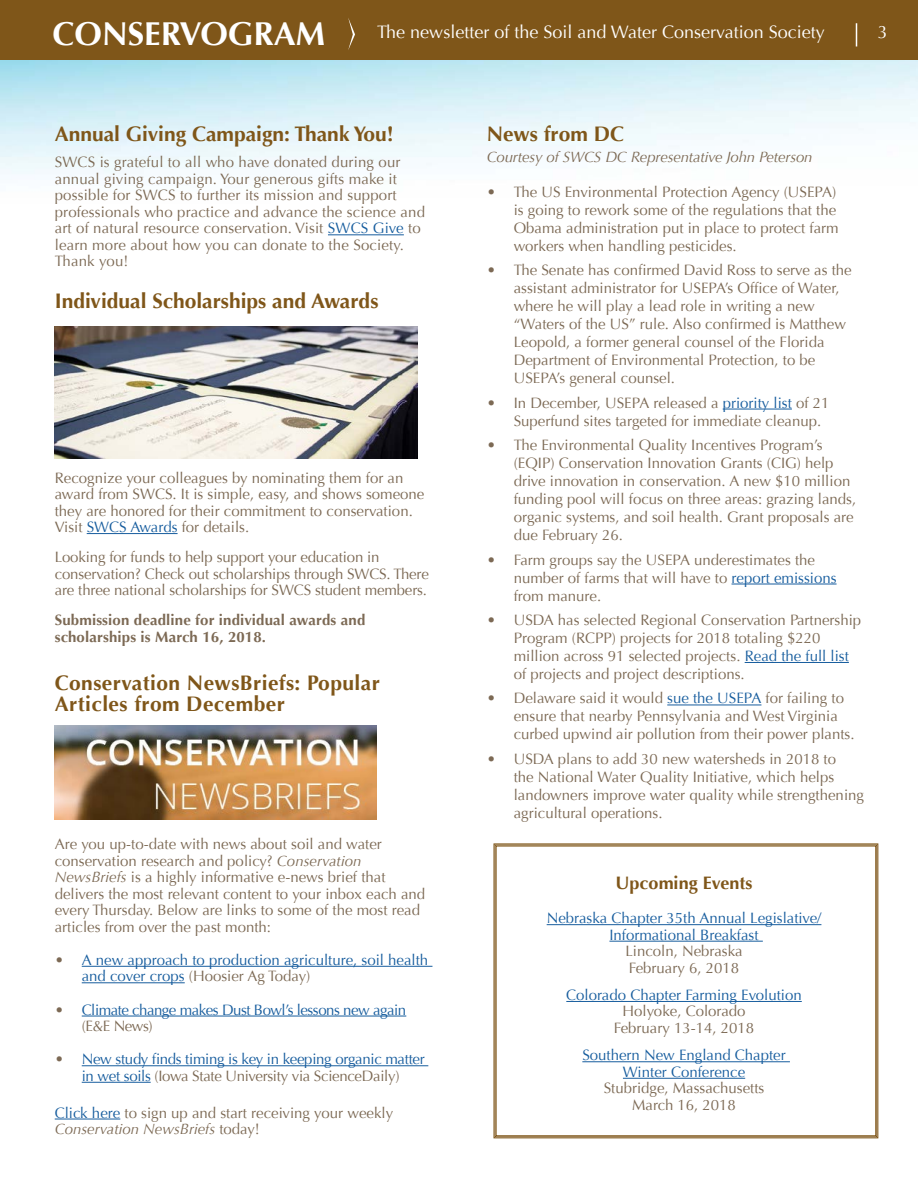
<style>
.page{position:relative;width:918px;height:1188px;background:#fff}
.page>*{position:absolute;margin:0;border:0;box-sizing:border-box;transform-origin:0 0}
.t1{font:700 33px "Optima";color:#fff}
.body{font:700 21px "Optima";color:#7f5619}
.body-2{font:700 21px/21px "Optima";letter-spacing:.02em;color:#7f5619}
.t2{font:18px "Optima";color:#fff}
.article_title{font:700 18px "Optima";color:#7f5619}
.body-3{font:15px/18px "Optima";color:#7c6954}
.article_title-2{font:15px/16.5px "Optima";color:#175d9e;text-align:center}
.article_title-3{font:15px/16.5px "Optima";color:#7c6954;text-align:center}
.article_title-4{font:15px/16.5px "Optima";letter-spacing:-.02em;color:#175d9e;text-align:center}
.body-4{font:700 15px/16.5px "Optima";letter-spacing:.01em;color:#7c6954}
.article_title-5{font:15px/16.5px "Optima";letter-spacing:-.03em;color:#175d9e}
.body-5{font:italic 15px "Optima";letter-spacing:-.01em;color:#7c6954}
.s1{color:#175d9e}
.s2{font-style:italic}
.s3{color:#7c6954}
</style>
<div class="page">
<img style="left:0;top:59px;width:918px;height:271px">
<div style="left:0;top:0;width:918px;height:59px;background:#7f5619"></div>
<svg style="left:348px;top:18px;width:7px;height:32px"></svg>
<svg style="left:856px;top:23px;width:1px;height:23px"></svg>
<hr style="left:328px;top:234px;width:76px;height:1px;background:#175d9e">
<hr style="left:87px;top:533px;width:91px;height:1px;background:#175d9e">
<hr style="left:82px;top:966px;width:350px;height:1px;background:#175d9e">
<hr style="left:82px;top:982px;width:103px;height:1px;background:#175d9e">
<hr style="left:82px;top:1016px;width:324px;height:1px;background:#175d9e">
<hr style="left:82px;top:1065px;width:346px;height:1px;background:#175d9e">
<hr style="left:82px;top:1082px;width:69px;height:1px;background:#175d9e">
<hr style="left:55px;top:1119px;width:65px;height:1px;background:#175d9e">
<hr style="left:723px;top:409px;width:69px;height:1px;background:#175d9e">
<hr style="left:732px;top:584px;width:105px;height:1px;background:#175d9e">
<hr style="left:745px;top:662px;width:104px;height:1px;background:#175d9e">
<hr style="left:667px;top:705px;width:94px;height:1px;background:#175d9e">
<img style="left:55px;top:326px;width:363px;height:133px">
<img style="left:55px;top:726px;width:321px;height:94px">
<svg style="left:493px;top:843px;width:386px;height:296px"></svg>
<div style="left:496px;top:846px;width:380px;height:290px;border:1px solid #7f5619"></div>
<h1 class="t1" style="left:52px;top:14px;width:274px">CONSERVOGRAM</h1>
<p class="t2" style="left:377px;top:22px;width:449px">The newsletter of the Soil and Water Conservation Society</p>
<p class="t2" style="left:878px;top:22px;width:12px">3</p>
<p class="body" style="left:55px;top:121px;width:341px">Annual Giving Campaign: Thank You!</p>
<p class="body-3" style="left:55px;top:154px;width:372px;line-height:16.5px">SWCS is grateful to all who have donated during our annual giving campaign. Your generous gifts make it possible for SWCS to further its mission and support professionals who practice and advance the science and art of natural resource conservation. Visit <span class="s1">SWCS Give</span> to learn more about how you can donate to the Society.<br>Thank you!</p>
<p class="body" style="left:55px;top:288px;width:325px">Individual Scholarships and Awards</p>
<p class="body-3" style="left:55px;top:469px;width:371px;line-height:16.5px">Recognize your colleagues by nominating them for an award from SWCS. It is simple, easy, and shows someone they are honored for their commitment to conservation.<br>Visit <span class="s1">SWCS Awards</span> for details.</p>
<p class="body-3" style="left:55px;top:549px;width:376px;line-height:16.5px">Looking for funds to help support your education in conservation? Check out scholarships through SWCS. There are three national scholarships for SWCS student members.</p>
<p class="body-4" style="left:55px;top:612px;width:312px">Submission deadline for individual awards and scholarships is March 16, 2018.</p>
<p class="body-2" style="left:55px;top:672px;width:327px">Conservation NewsBriefs: Popular<br>Articles from December</p>
<p class="body-3" style="left:55px;top:836px;width:372px;line-height:16.5px">Are you up-to-date with news about soil and water conservation research and policy? <span class="s2">Conservation NewsBriefs</span> is a highly informative e-news brief that delivers the most relevant content to your inbox each and every Thursday. Below are links to some of the most read articles from over the past month:</p>
<p class="article_title-2" style="left:82px;top:952px;width:348px;text-align:left;text-indent:-27px"><span class="s3">•</span> A new approach to production agriculture, soil health and cover crops <span class="s3">(Hoosier Ag Today)</span></p>
<p class="article_title-5" style="left:82px;top:1001px;width:326px;text-indent:-27px"><span class="s3">•</span> Climate change makes Dust Bowl’s lessons new again <span class="s3">(E&amp;E News)</span></p>
<p class="article_title-4" style="left:55px;top:1051px;width:372px"><span class="s3">•</span> New study finds timing is key in keeping organic matter in wet soils <span class="s3">(Iowa State University via ScienceDaily)</span></p>
<p class="body-3" style="left:55px;top:1104px;width:340px;line-height:16.5px"><span class="s1">Click here</span> to sign up and start receiving your weekly<br><span class="s2">Conservation NewsBriefs</span> today!</p>
<p class="body" style="left:487px;top:121px;width:139px">News from DC</p>
<p class="body-5" style="left:487px;top:148px;width:327px">Courtesy of SWCS DC Representative John Peterson</p>
<p class="body-3" style="left:514px;top:183px;width:326px;text-indent:-27px">• The US Environmental Protection Agency (USEPA) is going to rework some of the regulations that the Obama administration put in place to protect farm workers when handling pesticides.</p>
<p class="body-3" style="left:514px;top:261px;width:339px;text-indent:-27px">• The Senate has confirmed David Ross to serve as the assistant administrator for USEPA’s Office of Water, where he will play a lead role in writing a new “Waters of the US” rule. Also confirmed is Matthew Leopold, a former general counsel of the Florida Department of Environmental Protection, to be USEPA’s general counsel.</p>
<p class="body-3" style="left:514px;top:394px;width:317px;text-indent:-27px">• In December, USEPA released a <span class="s1">priority list</span> of 21<br>Superfund sites targeted for immediate cleanup.</p>
<p class="body-3" style="left:514px;top:436px;width:344px;text-indent:-27px">• The Environmental Quality Incentives Program’s (EQIP) Conservation Innovation Grants (CIG) help drive innovation in conservation. A new $10 million funding pool will focus on three areas: grazing lands, organic systems, and soil health. Grant proposals are due February 26.</p>
<p class="body-3" style="left:514px;top:551px;width:324px;text-indent:-27px">• Farm groups say the USEPA underestimates the number of farms that will have to <span class="s1">report emissions </span>from manure.</p>
<p class="body-3" style="left:514px;top:611px;width:349px;text-indent:-27px">• USDA has selected Regional Conservation Partnership Program (RCPP) projects for 2018 totaling $220 million across 91 selected projects. <span class="s1">Read the full list </span>of projects and project descriptions.</p>
<p class="body-3" style="left:514px;top:690px;width:342px;text-indent:-27px">• Delaware said it would <span class="s1">sue the USEPA</span> for failing to ensure that nearby Pennsylvania and West Virginia curbed upwind air pollution from their power plants.</p>
<p class="body-3" style="left:514px;top:750px;width:352px;text-indent:-27px">• USDA plans to add 30 new watersheds in 2018 to<br>the National Water Quality Initiative, which helps landowners improve water quality while strengthening agricultural operations.</p>
<p class="article_title" style="left:616px;top:873px;width:138px">Upcoming Events</p>
<p class="article_title-2" style="left:547px;top:910px;width:276px">Nebraska Chapter 35th Annual Legislative/<br>Informational Breakfast<br><span class="s3">Lincoln, Nebraska<br>February 6, 2018</span></p>
<p class="article_title-3" style="left:566px;top:987px;width:237px"><span class="s1">Colorado Chapter Farming Evolution<br></span>Holyoke, Colorado<br>February 13-14, 2018</p>
<p class="article_title-2" style="left:582px;top:1047px;width:205px">Southern New England Chapter<br>Winter Conference</p>
<p class="article_title-3" style="left:604px;top:1080px;width:162px">Stubridge, Massachusetts<br>March 16, 2018</p>
</div>
